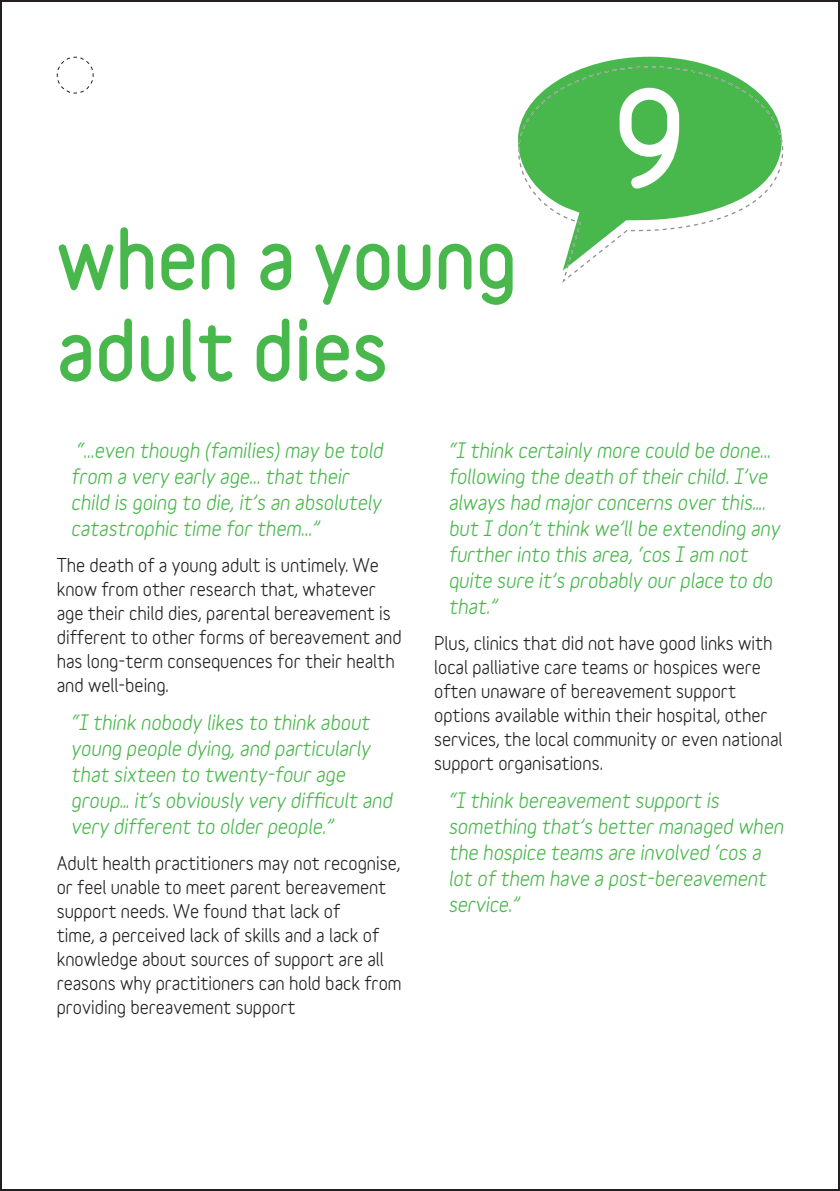
<style>
.page{position:relative;width:840px;height:1191px;background:#fff}
.page>*{position:absolute;margin:0;border:0;box-sizing:border-box;transform-origin:0 0}
.t1{font:900 120px "Variable";color:#fff}
.t2{font:900 76px/91.2px "Variable";color:#48b74c}
.t3{font:italic 700 20px/26px "Variable";color:#48b74c}
.t4{font:700 18px/24px "Variable";color:#231f20}
</style>
<div class="page">
<svg style="left:56px;top:56px;width:38px;height:38px"></svg>
<svg style="left:590px;top:57px;width:120px;height:9px"></svg>
<svg style="left:518px;top:66px;width:264px;height:217px"></svg>
<h2 class="t2" style="left:57px;top:220px;width:461px">when a young adult dies</h2>
<h1 class="t1" style="left:614px;top:88px;width:74px">9</h1>
<p class="t3" style="left:71px;top:439px;width:313px">“...even though (families) may be told from a very early age... that their child is going to die, it’s an absolutely catastrophic time for them...”</p>
<p class="t4" style="left:57px;top:555px;width:346px">The death of a young adult is untimely. We know from other research that, whatever age their child dies, parental bereavement is different to other forms of bereavement and has long-term consequences for their health and well-being.</p>
<p class="t3" style="left:71px;top:711px;width:322px">“I think nobody likes to think about young people dying, and particularly that sixteen to twenty-four age group… it’s obviously very difficult and very different to older people.”</p>
<p class="t4" style="left:57px;top:853px;width:346px">Adult health practitioners may not recognise, or feel unable to meet parent bereavement support needs. We found that lack of<br>time, a perceived lack of skills and a lack of knowledge about sources of support are all reasons why practitioners can hold back from providing bereavement support</p>
<p class="t3" style="left:448px;top:439px;width:333px">“I think certainly more could be done... following the death of their child. I’ve always had major concerns over this…. but I don’t think we’ll be extending any further into this area, ‘cos I am not quite sure it’s probably our place to do that.”</p>
<p class="t4" style="left:434px;top:633px;width:349px">Plus, clinics that did not have good links with local palliative care teams or hospices were often unaware of bereavement support options available within their hospital, other services, the local community or even national support organisations.</p>
<p class="t3" style="left:448px;top:789px;width:336px">“I think bereavement support is something that’s better managed when the hospice teams are involved ‘cos a lot of them have a post-bereavement service.”</p>
</div>
